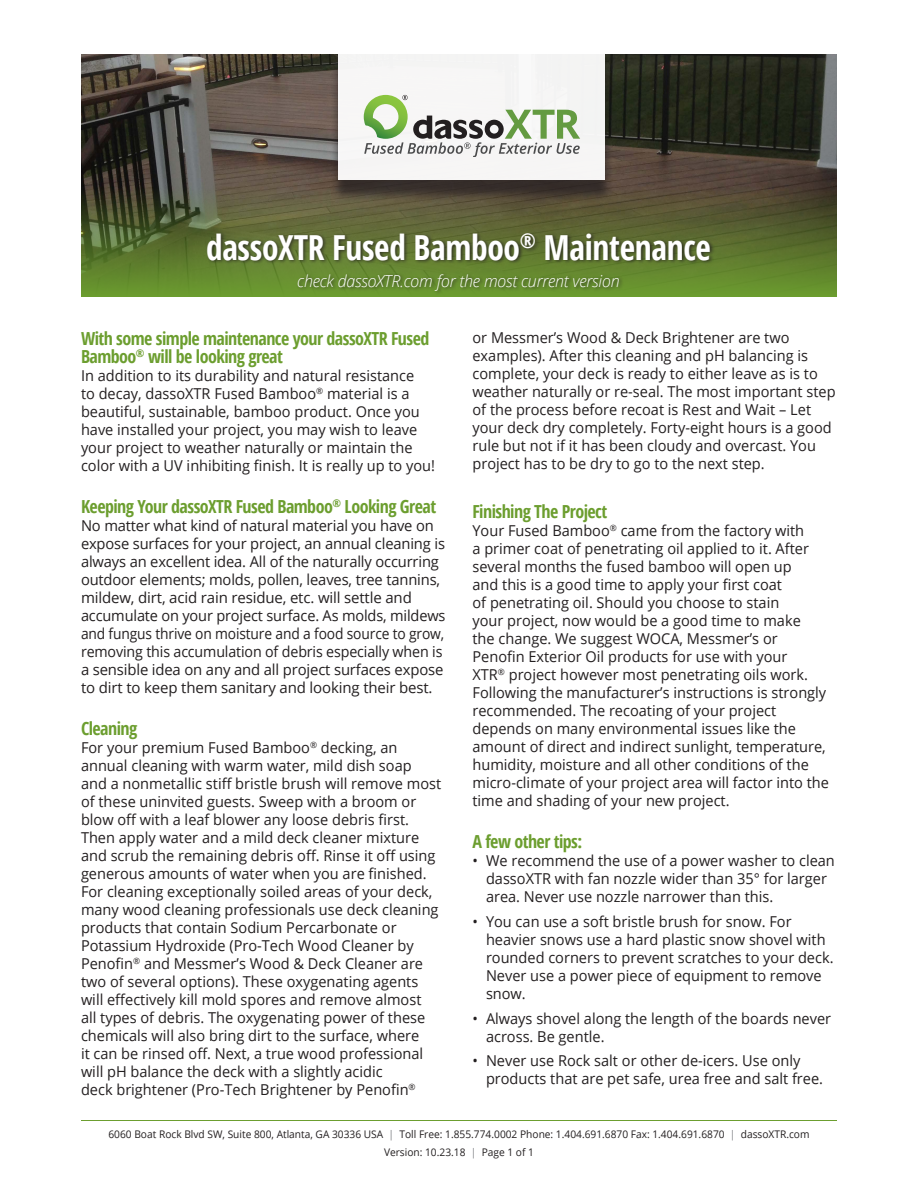
<style>
.page{position:relative;width:918px;height:1188px;background:#fff}
.page>*{position:absolute;margin:0;border:0;box-sizing:border-box;transform-origin:0 0}
.t1{font:700 34.5px "Open Sans Condensed";letter-spacing:-.01em;color:#fff}
.Heading{font:700 18px/18px "Open Sans Condensed";letter-spacing:-.03em;color:#6c9e2f}
.t2{font:italic 300 16.5px "Open Sans";letter-spacing:-.01em;color:#fff}
.t3{font:15px/18px "Open Sans";color:#231f20}
.t4{font:10.5px/18px "Open Sans";color:#231f20;text-align:center}
.s1{color:#808285}
</style>
<div class="page">
<hr style="left:81px;top:1120px;width:756px;height:1px;background:#6c9e2f">
<img style="left:82px;top:54px;width:754px;height:133px">
<svg style="left:81px;top:187px;width:756px;height:110px;background:#5a6634"></svg>
<div style="left:206px;top:232px;width:509px;height:64px;background:#231f20;opacity:.75"></div>
<div style="left:330px;top:59px;width:283px;height:144px;background:#231f20;opacity:.75"></div>
<div style="left:339px;top:52px;width:266px;height:128px;background:#f6f5f5"></div>
<svg style="left:364px;top:95px;width:216px;height:62px"></svg>
<p class="t1" style="left:206px;top:223px;width:506px">dassoXTR Fused Bamboo<sup>®</sup> Maintenance</p>
<p class="t2" style="left:297px;top:269px;width:324px">check dassoXTR.com for the most current version</p>
<p class="Heading" style="left:81px;top:329px;width:350px">With some simple maintenance your dassoXTR Fused<br>Bamboo<sup>®</sup> will be looking great</p>
<p class="t3" style="left:81px;top:366px;width:356px">In addition to its durability and natural resistance<br>to decay, dassoXTR Fused Bamboo<sup>®</sup> material is a beautiful, sustainable, bamboo product. Once you have installed your project, you may wish to leave your project to weather naturally or maintain the color with a UV inhibiting finish. It is really up to you!</p>
<p class="Heading" style="left:81px;top:497px;width:357px">Keeping Your dassoXTR Fused Bamboo<sup>®</sup> Looking Great</p>
<p class="t3" style="left:81px;top:516px;width:366px">No matter what kind of natural material you have on expose surfaces for your project, an annual cleaning is always an excellent idea. All of the naturally occurring outdoor elements; molds, pollen, leaves, tree tannins, mildew, dirt, acid rain residue, etc. will settle and accumulate on your project surface. As molds, mildews and fungus thrive on moisture and a food source to grow, removing this accumulation of debris especially when is a sensible idea on any and all project surfaces expose to dirt to keep them sanitary and looking their best.</p>
<p class="Heading" style="left:81px;top:719px;width:58px">Cleaning</p>
<p class="t3" style="left:81px;top:738px;width:362px">For your premium Fused Bamboo<sup>®</sup> decking, an annual cleaning with warm water, mild dish soap and a nonmetallic stiff bristle brush will remove most of these uninvited guests. Sweep with a broom or blow off with a leaf blower any loose debris first.<br>Then apply water and a mild deck cleaner mixture and scrub the remaining debris off. Rinse it off using generous amounts of water when you are finished.<br>For cleaning exceptionally soiled areas of your deck, many wood cleaning professionals use deck cleaning products that contain Sodium Percarbonate or Potassium Hydroxide (Pro-Tech Wood Cleaner by Penofin<sup>®</sup> and Messmer’s Wood &amp; Deck Cleaner are two of several options). These oxygenating agents will effectively kill mold spores and remove almost<br>all types of debris. The oxygenating power of these chemicals will also bring dirt to the surface, where<br>it can be rinsed off. Next, a true wood professional will pH balance the deck with a slightly acidic<br>deck brightener (Pro-Tech Brightener by Penofin<sup>®</sup></p>
<p class="t3" style="left:472px;top:328px;width:365px">or Messmer’s Wood &amp; Deck Brightener are two examples). After this cleaning and pH balancing is complete, your deck is ready to either leave as is to weather naturally or re-seal. The most important step of the process before recoat is Rest and Wait – Let your deck dry completely. Forty-eight hours is a good rule but not if it has been cloudy and overcast. You project has to be dry to go to the next step.</p>
<p class="Heading" style="left:472px;top:502px;width:136px">Finishing The Project</p>
<p class="t3" style="left:472px;top:521px;width:358px">Your Fused Bamboo<sup>®</sup> came from the factory with<br>a primer coat of penetrating oil applied to it. After several months the fused bamboo will open up<br>and this is a good time to apply your first coat<br>of penetrating oil. Should you choose to stain<br>your project, now would be a good time to make<br>the change. We suggest WOCA, Messmer’s or Penofin Exterior Oil products for use with your<br>XTR<sup>®</sup> project however most penetrating oils work.<br>Following the manufacturer’s instructions is strongly recommended. The recoating of your project depends on many environmental issues like the amount of direct and indirect sunlight, temperature, humidity, moisture and all other conditions of the micro-climate of your project area will factor into the time and shading of your new project.</p>
<p class="Heading" style="left:472px;top:832px;width:111px">A few other tips:</p>
<p class="t3" style="left:486px;top:851px;width:350px;text-indent:-14px">• We recommend the use of a power washer to clean dassoXTR with fan nozzle wider than 35° for larger area. Never use nozzle narrower than this.</p>
<p class="t3" style="left:486px;top:912px;width:349px;text-indent:-14px">• You can use a soft bristle brush for snow. For heavier snows use a hard plastic snow shovel with rounded corners to prevent scratches to your deck.<br>Never use a power piece of equipment to remove snow.</p>
<p class="t3" style="left:486px;top:1009px;width:347px;text-indent:-14px">• Always shovel along the length of the boards never across. Be gentle.</p>
<p class="t3" style="left:486px;top:1052px;width:339px;text-indent:-14px">• Never use Rock salt or other de-icers. Use only products that are pet safe, urea free and salt free.</p>
<p class="t4" style="left:108px;top:1125px;width:703px">6060 Boat Rock Blvd SW, Suite 800, Atlanta, GA 30336 USA <span class="s1">|</span> Toll Free: 1.855.774.0002 Phone: 1.404.691.6870 Fax: 1.404.691.6870 <span class="s1">|</span> dassoXTR.com<br>Version: 10.23.18 <span class="s1">|</span> Page 1 of 1</p>
</div>
